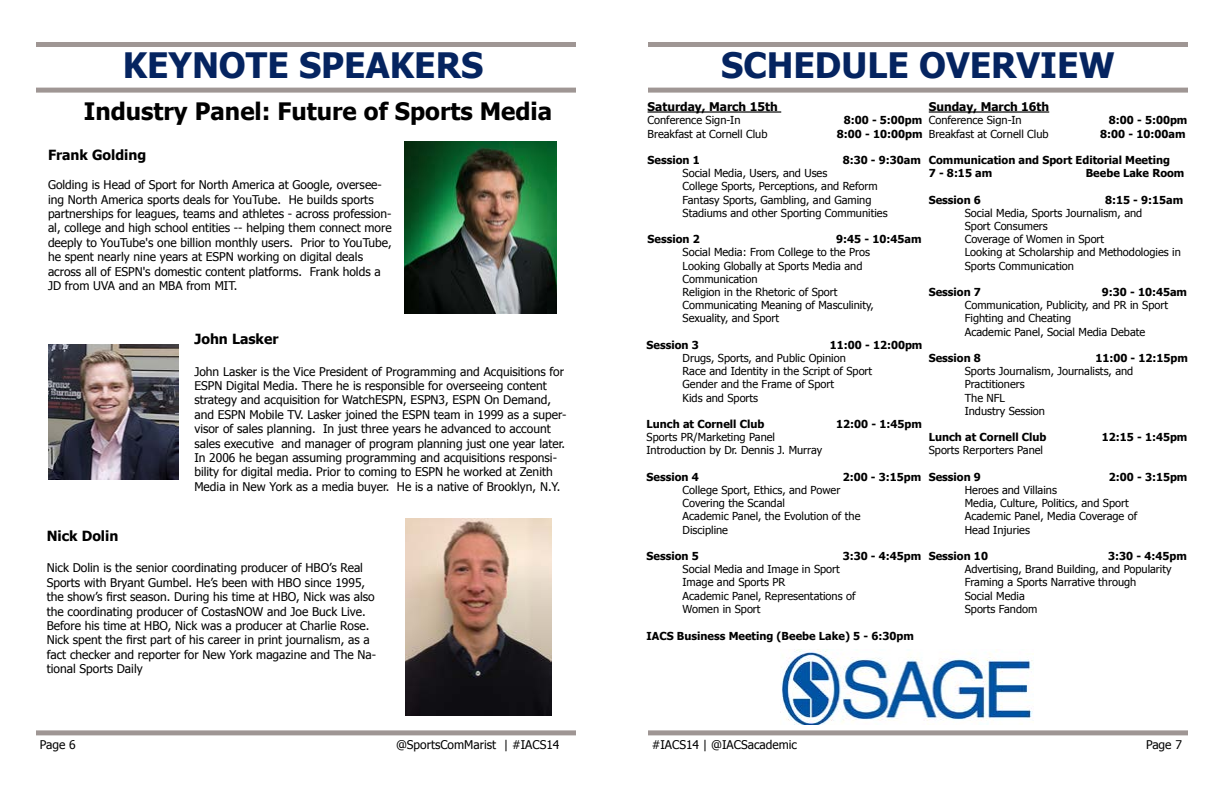
<style>
.page{position:relative;width:1224px;height:792px;background:#fff}
.page>*{position:absolute;margin:0;border:0;box-sizing:border-box;transform-origin:0 0}
.t1{font:700 35px "Tahoma";color:#052460}
.t2{font:700 24px "Tahoma";color:#000}
.t3{font:700 14px "Tahoma";color:#000}
.t4{font:12px/14.4px "Tahoma";color:#000}
.t5{font:700 12px "Tahoma";color:#000}
.t6{font:11px/13.2px "Tahoma";color:#000}
.t7{font:700 11px/13.2px "Tahoma";color:#000}
</style>
<div class="page">
<div style="left:36px;top:42px;width:540px;height:5px;background:#9f9694"></div>
<div style="left:36px;top:88px;width:540px;height:5px;background:#9f9694"></div>
<div style="left:36px;top:730px;width:540px;height:5px;background:#9f9694"></div>
<div style="left:648px;top:730px;width:540px;height:5px;background:#9f9694"></div>
<div style="left:648px;top:42px;width:540px;height:5px;background:#9f9694"></div>
<div style="left:648px;top:88px;width:540px;height:5px;background:#9f9694"></div>
<hr style="left:648px;top:111px;width:133px;height:2px;background:#000">
<hr style="left:929px;top:111px;width:120px;height:2px;background:#000">
<img style="left:780px;top:649px;width:253px;height:75px">
<img style="left:404px;top:141px;width:153px;height:172px">
<img style="left:48px;top:344px;width:130px;height:135px">
<img style="left:406px;top:518px;width:146px;height:197px">
<h1 class="t1" style="left:123px;top:41px;width:362px">KEYNOTE SPEAKERS</h1>
<h1 class="t1" style="left:721px;top:41px;width:395px">SCHEDULE OVERVIEW</h1>
<h2 class="t2" style="left:84px;top:95px;width:470px">Industry Panel: Future of Sports Media</h2>
<p class="t5" style="left:648px;top:98px;width:132px">Saturday, March 15th</p>
<p class="t5" style="left:929px;top:98px;width:122px">Sunday, March 16th</p>
<p class="t6" style="left:929px;top:113px;width:94px">Conference Sign-In</p>
<p class="t7" style="left:1109px;top:113px;width:80px">8:00 - 5:00pm</p>
<p class="t6" style="left:929px;top:126px;width:121px">Breakfast at Cornell Club</p>
<p class="t7" style="left:1100px;top:126px;width:87px">8:00 - 10:00am</p>
<p class="t7" style="left:929px;top:153px;width:243px">Communication and Sport Editorial Meeting<br>7 - 8:15 am</p>
<p class="t6" style="left:648px;top:113px;width:94px">Conference Sign-In</p>
<p class="t7" style="left:844px;top:113px;width:80px">8:00 - 5:00pm</p>
<p class="t6" style="left:648px;top:126px;width:121px">Breakfast at Cornell Club</p>
<p class="t7" style="left:837px;top:126px;width:87px">8:00 - 10:00pm</p>
<p class="t7" style="left:648px;top:153px;width:54px">Session 1</p>
<p class="t7" style="left:843px;top:153px;width:80px">8:30 - 9:30am</p>
<p class="t6" style="left:683px;top:166px;width:207px">Social Media, Users, and Uses<br>College Sports, Perceptions, and Reform Fantasy Sports, Gambling, and Gaming Stadiums and other Sporting Communities</p>
<p class="t7" style="left:648px;top:232px;width:54px">Session 2</p>
<p class="t7" style="left:836px;top:232px;width:87px">9:45 - 10:45am</p>
<p class="t6" style="left:683px;top:245px;width:193px">Social Media: From College to the Pros<br>Looking Globally at Sports Media and<br>Communication<br>Religion in the Rhetoric of Sport<br>Communicating Meaning of Masculinity,<br>Sexuality, and Sport</p>
<p class="t7" style="left:647px;top:338px;width:54px">Session 3</p>
<p class="t7" style="left:830px;top:338px;width:94px">11:00 - 12:00pm</p>
<p class="t6" style="left:683px;top:351px;width:191px">Drugs, Sports, and Public Opinion<br>Race and Identity in the Script of Sport<br>Gender and the Frame of Sport<br>Kids and Sports</p>
<p class="t7" style="left:647px;top:417px;width:119px">Lunch at Cornell Club</p>
<p class="t7" style="left:836px;top:417px;width:87px">12:00 - 1:45pm</p>
<p class="t6" style="left:647px;top:430px;width:177px">Sports PR/Marketing Panel<br>Introduction by Dr. Dennis J. Murray</p>
<p class="t7" style="left:647px;top:470px;width:54px">Session 4</p>
<p class="t7" style="left:843px;top:470px;width:80px">2:00 - 3:15pm</p>
<p class="t6" style="left:683px;top:483px;width:179px">College Sport, Ethics, and Power<br>Covering the Scandal<br>Academic Panel, the Evolution of the<br>Discipline</p>
<p class="t7" style="left:647px;top:549px;width:54px">Session 5</p>
<p class="t7" style="left:843px;top:549px;width:80px">3:30 - 4:45pm</p>
<p class="t6" style="left:683px;top:562px;width:174px">Social Media and Image in Sport<br>Image and Sports PR<br>Academic Panel, Representations of<br>Women in Sport</p>
<p class="t7" style="left:647px;top:629px;width:269px">IACS Business Meeting (Beebe Lake) 5 - 6:30pm</p>
<p class="t3" style="left:48px;top:145px;width:100px">Frank Golding</p>
<p class="t4" style="left:48px;top:177px;width:345px">Golding is Head of Sport for North America at Google, oversee&shy;ing North America sports deals for YouTube. He builds sports partnerships for leagues, teams and athletes - across profession&shy;al, college and high school entities -- helping them connect more deeply to YouTube's one billion monthly users. Prior to YouTube, he spent nearly nine years at ESPN working on digital deals across all of ESPN's domestic content platforms. Frank holds a JD from UVA and an MBA from MIT.</p>
<p class="t7" style="left:1086px;top:166px;width:100px">Beebe Lake Room</p>
<p class="t7" style="left:929px;top:192px;width:54px">Session 6</p>
<p class="t7" style="left:1105px;top:192px;width:80px">8:15 - 9:15am</p>
<p class="t6" style="left:965px;top:206px;width:218px">Social Media, Sports Journalism, and<br>Sport Consumers<br>Coverage of Women in Sport<br>Looking at Scholarship and Methodologies in<br>Sports Communication</p>
<p class="t7" style="left:929px;top:285px;width:54px">Session 7</p>
<p class="t7" style="left:1102px;top:285px;width:87px">9:30 - 10:45am</p>
<p class="t6" style="left:965px;top:298px;width:205px">Communication, Publicity, and PR in Sport<br>Fighting and Cheating<br>Academic Panel, Social Media Debate</p>
<p class="t7" style="left:929px;top:351px;width:54px">Session 8</p>
<p class="t7" style="left:1095px;top:351px;width:94px">11:00 - 12:15pm</p>
<p class="t6" style="left:965px;top:364px;width:170px">Sports Journalism, Journalists, and<br>Practitioners<br>The NFL<br>Industry Session</p>
<p class="t7" style="left:929px;top:430px;width:119px">Lunch at Cornell Club</p>
<p class="t7" style="left:1102px;top:430px;width:87px">12:15 - 1:45pm</p>
<p class="t6" style="left:929px;top:443px;width:116px">Sports Rerporters Panel</p>
<p class="t7" style="left:929px;top:470px;width:54px">Session 9</p>
<p class="t7" style="left:1109px;top:470px;width:80px">2:00 - 3:15pm</p>
<p class="t6" style="left:965px;top:483px;width:174px">Heroes and Villains<br>Media, Culture, Politics, and Sport<br>Academic Panel, Media Coverage of<br>Head Injuries</p>
<p class="t7" style="left:929px;top:549px;width:61px">Session 10</p>
<p class="t7" style="left:1108px;top:549px;width:80px">3:30 - 4:45pm</p>
<p class="t6" style="left:965px;top:562px;width:208px">Advertising, Brand Building, and Popularity<br>Framing a Sports Narrative through<br>Social Media<br>Sports Fandom</p>
<p class="t3" style="left:194px;top:329px;width:86px">John Lasker</p>
<p class="t4" style="left:194px;top:363px;width:374px">John Lasker is the Vice President of Programming and Acquisitions for ESPN Digital Media. There he is responsible for overseeing content strategy and acquisition for WatchESPN, ESPN3, ESPN On Demand, and ESPN Mobile TV. Lasker joined the ESPN team in 1999 as a super&shy;visor of sales planning. In just three years he advanced to account sales executive and manager of program planning just one year later.<br>In 2006 he began assuming programming and acquisitions responsi&shy;bility for digital media. Prior to coming to ESPN he worked at Zenith Media in New York as a media buyer. He is a native of Brooklyn, N.Y.</p>
<p class="t3" style="left:47px;top:526px;width:73px">Nick Dolin</p>
<p class="t4" style="left:47px;top:560px;width:331px">Nick Dolin is the senior coordinating producer of HBO’s Real Sports with Bryant Gumbel. He’s been with HBO since 1995, the show’s first season. During his time at HBO, Nick was also the coordinating producer of CostasNOW and Joe Buck Live.<br>Before his time at HBO, Nick was a producer at Charlie Rose.<br>Nick spent the first part of his career in print journalism, as a fact checker and reporter for New York magazine and The Na&shy;tional Sports Daily</p>
<p class="t4" style="left:40px;top:737px;width:37px">Page 6</p>
<p class="t4" style="left:396px;top:737px;width:165px">@SportsComMarist | #IACS14</p>
<p class="t4" style="left:652px;top:737px;width:147px">#IACS14 | @IACSacademic</p>
<p class="t4" style="left:1146px;top:737px;width:37px">Page 7</p>
</div>
